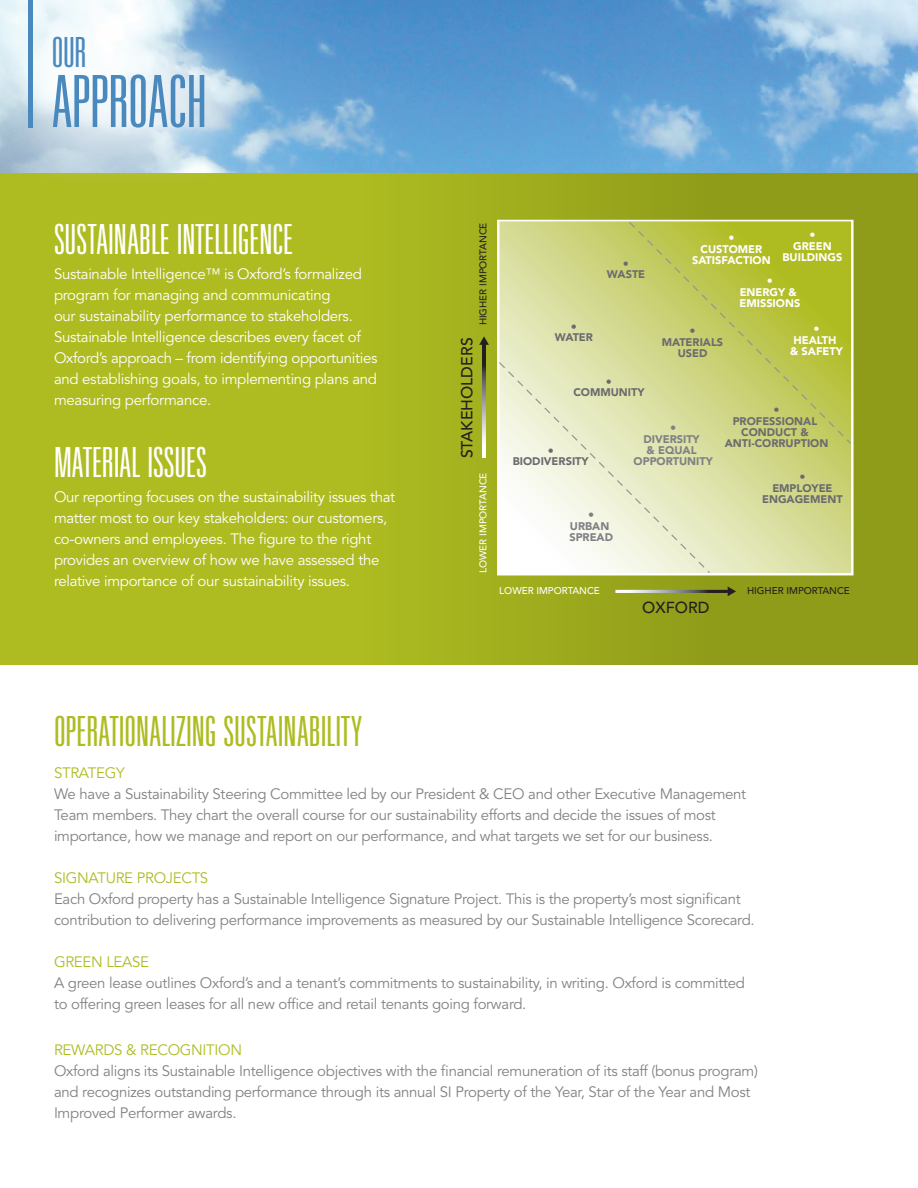
<style>
.page{position:relative;width:918px;height:1188px;background:#fff}
.page>*{position:absolute;margin:0;border:0;box-sizing:border-box;transform-origin:0 0}
.t1{font:300 condensed 78px "Unitus T";letter-spacing:-.01em;color:#4a89be}
.t2{font:300 condensed 45px "Unitus T";color:#fff}
.t3{font:300 condensed 45px "Unitus T";color:#aebc21}
.t4{font:300 condensed 45px "Unitus T";color:#4a89be}
.t5{font:500 15.9px "Avenir";color:#231f20}
.t6{font:15px/21px "Avenir";letter-spacing:-.02em;color:#808285}
.t7{font:15px/21px "Avenir";letter-spacing:-.02em;color:#fff}
.t8{font:15px "Avenir";letter-spacing:-.02em;color:#aebc21}
.t9{font:900 12.15px "Avenir";color:#6b6b6e}
.t10{font:900 12.15px "Avenir";color:#fff}
.t11{font:900 12.15px "Avenir";color:#7e8083}
.t12{font:900 10.95px/10.9px "Avenir";color:#6b6b6e;text-align:center}
.t13{font:900 10.95px/10.9px "Avenir";color:#fff;text-align:center}
.t14{font:900 10.95px/10.9px "Avenir";color:#7e8083;text-align:center}
.t15{font:500 9.75px "Avenir";color:#231f20}
.t16{font:500 9.75px "Avenir";color:#fff}
</style>
<div class="page">
<img style="left:267px;top:0;width:641px;height:174px">
<div style="left:0;top:174px;width:918px;height:491px;background:linear-gradient(to right,#b6c422,#8f9c20)"></div>
<div style="left:0;top:0;width:267px;height:191px;background:#fff;opacity:.8"></div>
<div style="left:908px;top:0;width:10px;height:191px;background:#fff;opacity:.8"></div>
<svg style="left:498px;top:221px;width:354px;height:353px;background:#d5db93"></svg>
<svg style="left:483px;top:356px;width:3px;height:101px"></svg>
<svg style="left:479px;top:336px;width:10px;height:20px"></svg>
<svg style="left:615px;top:590px;width:102px;height:3px"></svg>
<svg style="left:717px;top:587px;width:19px;height:9px"></svg>
<hr style="left:28px;top:0;width:4px;height:127px;background:#4a89be">
<p class="t4" style="left:52px;top:26px;width:36px">OUR</p>
<p class="t1" style="left:52px;top:56px;width:157px">APPROACH</p>
<p class="t2" style="left:54px;top:213px;width:240px">SUSTAINABLE INTELLIGENCE</p>
<p class="t7" style="left:54px;top:264px;width:325px">Sustainable Intelligence™ is Oxford’s formalized program for managing and communicating<br>our sustainability performance to stakeholders.<br>Sustainable Intelligence describes every facet of Oxford’s approach – from identifying opportunities and establishing goals, to implementing plans and measuring performance.</p>
<p class="t2" style="left:54px;top:436px;width:154px">MATERIAL ISSUES</p>
<p class="t7" style="left:54px;top:487px;width:343px">Our reporting focuses on the sustainability issues that matter most to our key stakeholders: our customers, co-owners and employees. The figure to the right provides an overview of how we have assessed the relative importance of our sustainability issues.</p>
<p class="t15" style="left:478px;top:325px;width:104px;rotate:-90deg">HIGHER IMPORTANCE</p>
<p class="t5" style="left:458px;top:458px;width:122px;rotate:-90deg">STAKEHOLDERS</p>
<p class="t16" style="left:478px;top:573px;width:102px;rotate:-90deg">LOWER IMPORTANCE</p>
<p class="t9" style="left:623px;top:256px;width:8px">•</p>
<p class="t12" style="left:607px;top:268px;width:40px">WASTE</p>
<p class="t9" style="left:571px;top:320px;width:8px">•</p>
<p class="t12" style="left:555px;top:332px;width:40px">WATER</p>
<p class="t9" style="left:606px;top:375px;width:8px">•</p>
<p class="t12" style="left:573px;top:387px;width:73px">COMMUNITY</p>
<p class="t10" style="left:728px;top:231px;width:8px">•</p>
<p class="t13" style="left:692px;top:244px;width:80px">CUSTOMER<br>SATISFACTION</p>
<p class="t10" style="left:809px;top:228px;width:8px">•</p>
<p class="t13" style="left:783px;top:241px;width:61px">GREEN<br>BUILDINGS</p>
<p class="t9" style="left:690px;top:323px;width:8px">•</p>
<p class="t12" style="left:662px;top:336px;width:63px">MATERIALS<br>USED</p>
<p class="t10" style="left:767px;top:274px;width:8px">•</p>
<p class="t13" style="left:739px;top:287px;width:62px;text-align:left">ENERGY &amp;<br>EMISSIONS</p>
<p class="t10" style="left:813px;top:321px;width:8px">•</p>
<p class="t13" style="left:790px;top:335px;width:54px">HEALTH &amp; SAFETY</p>
<p class="t9" style="left:548px;top:444px;width:8px">•</p>
<p class="t12" style="left:513px;top:456px;width:77px">BIODIVERSITY</p>
<p class="t11" style="left:588px;top:508px;width:8px">•</p>
<p class="t14" style="left:569px;top:521px;width:45px;text-align:left">URBAN<br>SPREAD</p>
<p class="t11" style="left:670px;top:420px;width:8px">•</p>
<p class="t14" style="left:634px;top:434px;width:81px">DIVERSITY<br>&amp; EQUAL<br>OPPORTUNITY</p>
<p class="t9" style="left:774px;top:403px;width:8px">•</p>
<p class="t12" style="left:725px;top:416px;width:105px">PROFESSIONAL<br>CONDUCT &amp;<br>ANTI-CORRUPTION</p>
<p class="t9" style="left:799px;top:470px;width:8px">•</p>
<p class="t12" style="left:762px;top:483px;width:82px">EMPLOYEE<br>ENGAGEMENT</p>
<p class="t16" style="left:499px;top:585px;width:102px">LOWER IMPORTANCE</p>
<p class="t15" style="left:747px;top:585px;width:104px">HIGHER IMPORTANCE</p>
<p class="t5" style="left:642px;top:598px;width:69px">OXFORD</p>
<p class="t3" style="left:54px;top:705px;width:310px">OPERATIONALIZING SUSTAINABILITY</p>
<p class="t8" style="left:54px;top:764px;width:72px">STRATEGY</p>
<p class="t6" style="left:54px;top:783px;width:694px">We have a Sustainability Steering Committee led by our President &amp; CEO and other Executive Management<br>Team members. They chart the overall course for our sustainability efforts and decide the issues of most importance, how we manage and report on our performance, and what targets we set for our business.</p>
<p class="t8" style="left:54px;top:869px;width:156px">SIGNATURE PROJECTS</p>
<p class="t6" style="left:54px;top:888px;width:702px">Each Oxford property has a Sustainable Intelligence Signature Project. This is the property’s most significant contribution to delivering performance improvements as measured by our Sustainable Intelligence Scorecard.</p>
<p class="t8" style="left:54px;top:953px;width:97px">GREEN LEASE</p>
<p class="t6" style="left:54px;top:972px;width:693px">A green lease outlines Oxford’s and a tenant’s commitments to sustainability, in writing. Oxford is committed to offering green leases for all new office and retail tenants going forward.</p>
<p class="t8" style="left:54px;top:1041px;width:190px">REWARDS &amp; RECOGNITION</p>
<p class="t6" style="left:54px;top:1061px;width:705px">Oxford aligns its Sustainable Intelligence objectives with the financial remuneration of its staff (bonus program) and recognizes outstanding performance through its annual SI Property of the Year, Star of the Year and Most<br>Improved Performer awards.</p>
</div>
